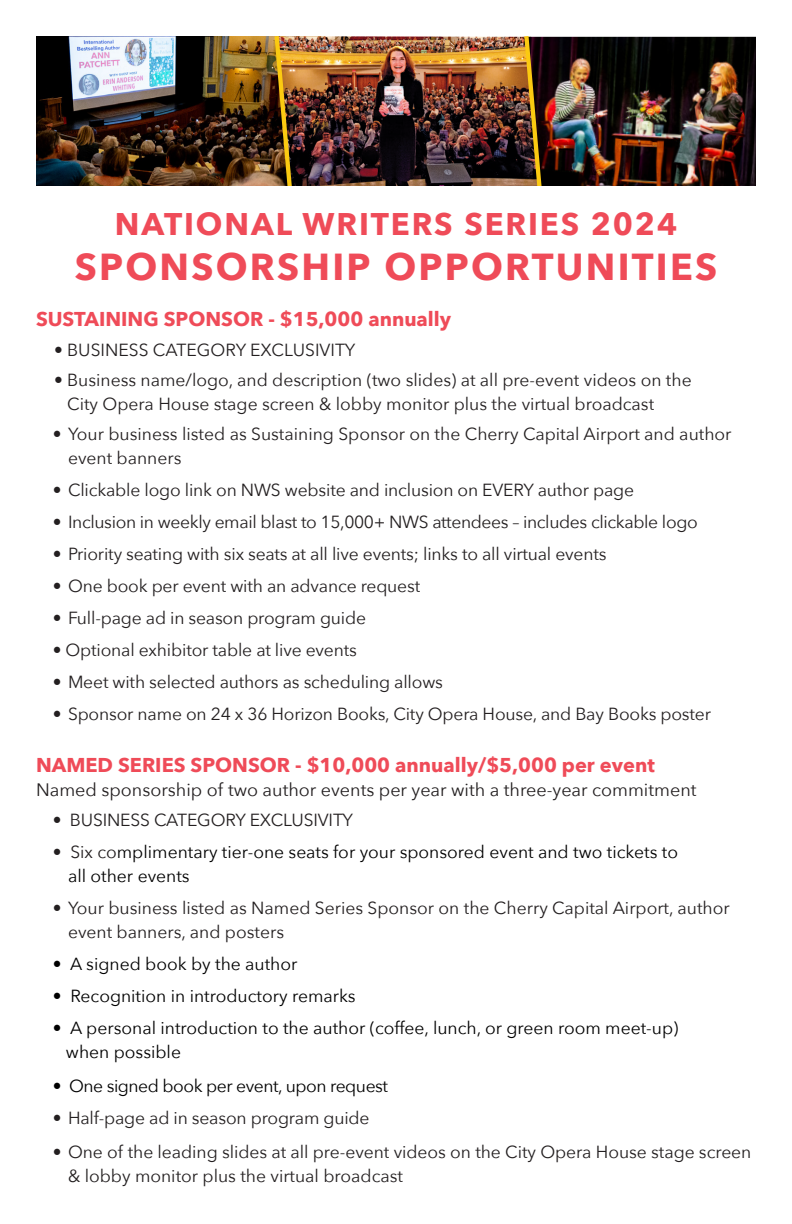
<style>
.page{position:relative;width:792px;height:1224px;background:#fff}
.page>*{position:absolute;margin:0;border:0;box-sizing:border-box;transform-origin:0 0}
.t1{font:700 37.6px "Avenir Next";letter-spacing:.06em;color:#ef4b58}
.t2{font:700 31.2px "Avenir Next";letter-spacing:.06em;color:#ef4b58}
.t3{font:700 20px "Avenir Next";color:#ef4b58}
.t4{font:18px "Avenir Next";color:#231f20}
.t5{font:17.6px/24px "Avenir Next";letter-spacing:-.01em;color:#231f20}
.t6{font:17.6px/24px "Avenir Next";color:#000}
.t7{font:17.6px "Avenir Next";letter-spacing:-.025em;color:#000}
.s1{color:#231f20}
</style>
<div class="page">
<img style="left:36px;top:36px;width:238px;height:150px">
<img style="left:293px;top:36px;width:231px;height:150px">
<img style="left:542px;top:37px;width:214px;height:149px">
<img style="left:524px;top:36px;width:18px;height:150px">
<img style="left:274px;top:36px;width:19px;height:150px">
<p class="t2" style="left:115px;top:197px;width:564px">NATIONAL WRITERS SERIES 2024</p>
<p class="t1" style="left:75px;top:235px;width:644px">SPONSORSHIP OPPORTUNITIES</p>
<p class="t3" style="left:36px;top:302px;width:417px">SUSTAINING SPONSOR - $15,000 annually</p>
<p class="t5" style="left:54px;top:337px;width:303px">• BUSINESS CATEGORY EXCLUSIVITY</p>
<p class="t5" style="left:67px;top:367px;width:626px;text-indent:-13px">• Business name/logo, and description (two slides) at all pre-event videos on the<br>City Opera House stage screen &amp; lobby monitor plus the virtual broadcast</p>
<p class="t5" style="left:68px;top:421px;width:665px;text-indent:-15px">• Your business listed as Sustaining Sponsor on the Cherry Capital Airport and author event banners</p>
<p class="t5" style="left:53px;top:477px;width:583px">• Clickable logo link on NWS website and inclusion on EVERY author page</p>
<p class="t5" style="left:53px;top:509px;width:646px">• Inclusion in weekly email blast to 15,000+ NWS attendees – includes clickable logo</p>
<p class="t5" style="left:53px;top:541px;width:555px">• Priority seating with six seats at all live events; links to all virtual events</p>
<p class="t5" style="left:53px;top:573px;width:369px">• One book per event with an advance request</p>
<p class="t5" style="left:53px;top:605px;width:315px">• Full-page ad in season program guide</p>
<p class="t5" style="left:53px;top:637px;width:306px">• Optional exhibitor table at live events</p>
<p class="t5" style="left:53px;top:669px;width:392px">• Meet with selected authors as scheduling allows</p>
<p class="t5" style="left:53px;top:701px;width:660px">• Sponsor name on 24 x 36 Horizon Books, City Opera House, and Bay Books poster</p>
<p class="t3" style="left:36px;top:748px;width:620px">NAMED SERIES SPONSOR - $10,000 annually/$5,000 per event</p>
<p class="t4" style="left:36px;top:775px;width:662px">Named sponsorship of two author events per year with a three-year commitment</p>
<p class="t5" style="left:53px;top:807px;width:302px">• BUSINESS CATEGORY EXCLUSIVITY</p>
<p class="t6" style="left:68px;top:839px;width:612px;text-indent:-15px"><span class="s1">• Six co</span>mplimentary tier-one seats for your sponsored event and two tickets to all other events</p>
<p class="t5" style="left:68px;top:895px;width:663px;text-indent:-15px">• Your business listed as Named Series Sponsor on the Cherry Capital Airport, author event banners, and posters</p>
<p class="t6" style="left:53px;top:951px;width:246px">• A signed book by the author</p>
<p class="t6" style="left:53px;top:983px;width:304px">• Recognition in introductory remarks</p>
<p class="t6" style="left:53px;top:1015px;width:627px">• A personal introduction to the author (coffee, lunch, or green room meet-up)</p>
<p class="t6" style="left:66px;top:1039px;width:117px">when possible</p>
<p class="t7" style="left:53px;top:1071px;width:337px">• One signed book per event, upon request</p>
<p class="t5" style="left:53px;top:1105px;width:318px">• Half-page ad in season program guide</p>
<p class="t5" style="left:68px;top:1139px;width:685px;text-indent:-15px">• One of the leading slides at all pre-event videos on the City Opera House stage screen &amp; lobby monitor plus the virtual broadcast</p>
</div>
